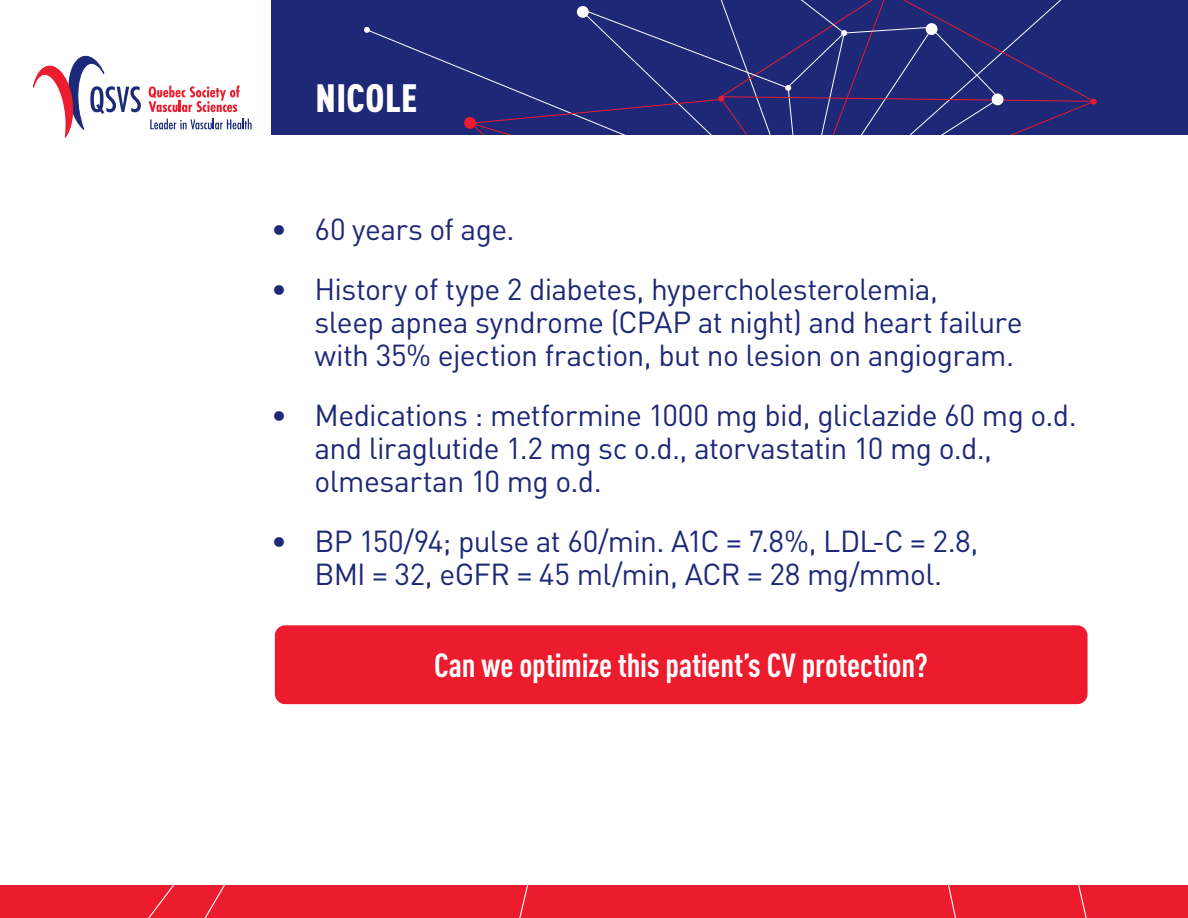
<style>
.page{position:relative;width:1188px;height:918px;background:#fff}
.page>*{position:absolute;margin:0;border:0;box-sizing:border-box;transform-origin:0 0}
.t1{font:900 condensed 39px "DINOT";letter-spacing:.01em;color:#fff}
.t2{font:700 condensed 33px "DINOT";letter-spacing:-.005em;color:#fff}
.t3{font:30px/33px "DINOT";letter-spacing:-.02em;color:#1d2877}
</style>
<div class="page">
<div style="left:256px;top:0;width:932px;height:135px;background:#1d2877"></div>
<div style="left:0;top:0;width:271px;height:166px;background:#fff"></div>
<div style="left:0;top:886px;width:1188px;height:32px;background:#ed1b2e"></div>
<svg style="left:364px;top:0;width:733px;height:135px"></svg>
<svg style="left:591px;top:98px;width:408px;height:37px"></svg>
<div style="left:992px;top:93px;width:12px;height:12px;background:#fff;border-radius:50%"></div>
<svg style="left:150px;top:119px;width:102px;height:10px"></svg>
<svg style="left:149px;top:85px;width:91px;height:27px"></svg>
<svg style="left:33px;top:56px;width:108px;height:82px"></svg>
<div style="left:275px;top:625px;width:813px;height:79px;background:#ed1b2e;border-radius:10px"></div>
<h1 class="t1" style="left:316px;top:74px;width:103px">NICOLE</h1>
<p class="t3" style="left:271px;top:211px;width:245px">• 60 years of age.</p>
<p class="t3" style="left:315px;top:271px;width:710px;text-indent:-44px">• History of type 2 diabetes, hypercholesterolemia,<br>sleep apnea syndrome (CPAP at night) and heart failure with 35% ejection fraction, but no lesion on angiogram.</p>
<p class="t3" style="left:315px;top:397px;width:764px;text-indent:-44px">• Medications : metformine 1000 mg bid, gliclazide 60 mg o.d. and liraglutide 1.2 mg sc o.d., atorvastatin 10 mg o.d., olmesartan 10 mg o.d.</p>
<p class="t3" style="left:271px;top:523px;width:709px;text-align:center">• BP 150/94; pulse at 60/min. A1C = 7.8%, LDL-C = 2.8,<br>BMI = 32, eGFR = 45 ml/min, ACR = 28 mg/mmol.</p>
<p class="t2" style="left:434px;top:646px;width:495px">Can we optimize this patient’s CV protection?</p>
</div>
